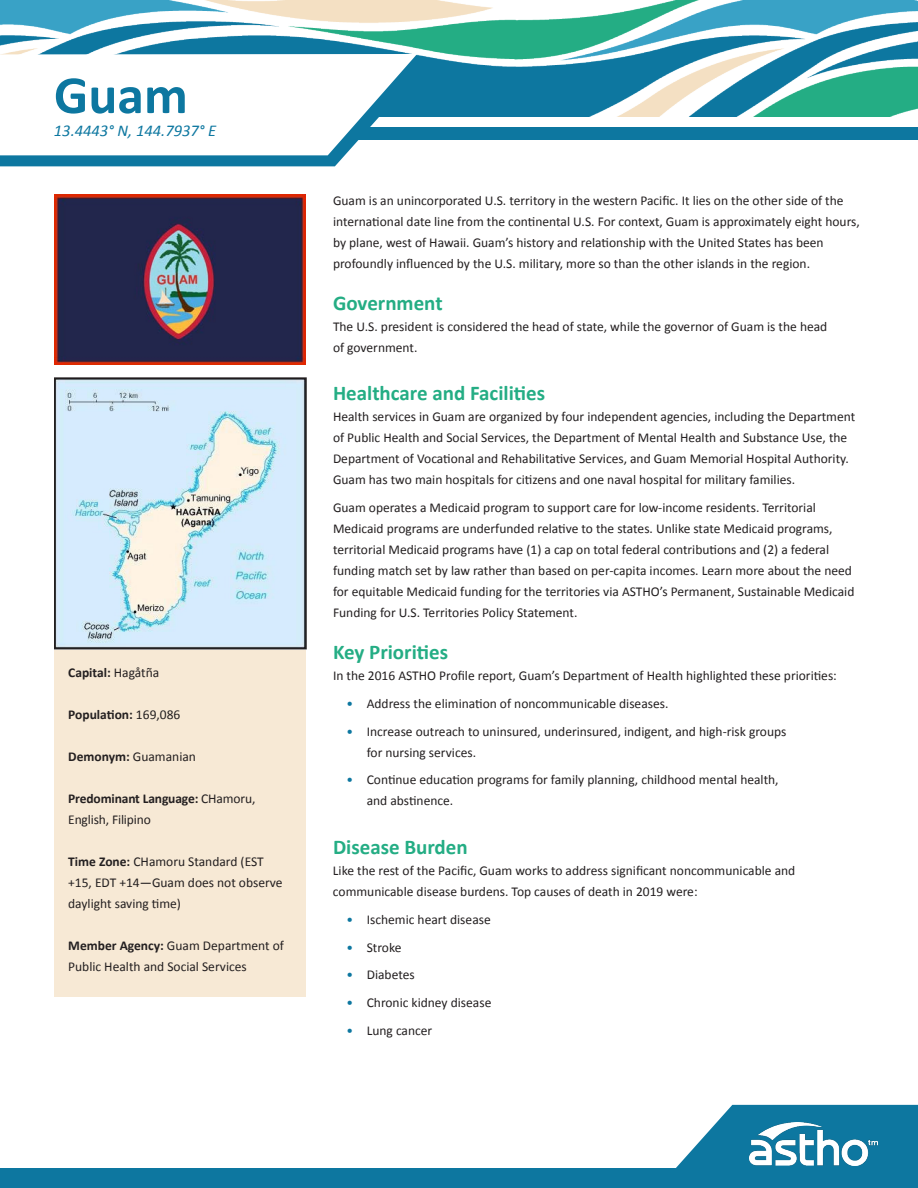
<style>
.page{position:relative;width:918px;height:1188px;background:#fff}
.page>*{position:absolute;margin:0;border:0;box-sizing:border-box;transform-origin:0 0}
.t1{font:700 54px "Calibri";color:#0d77a0}
.t2{font:700 21px "Calibri";color:#24ad84}
.Body_Copy{font:italic 16.5px "Calibri";color:#0d77a0}
.Body_Copy-2{font:13.5px/21px "Calibri";color:#231f20}
.Body_Copy-3{font:700 13.5px "Calibri";color:#231f20}
.s1{font-weight:400}
.s2{font-weight:700}
.s3{color:#0d77a0}
</style>
<div class="page">
<div style="left:54px;top:650px;width:252px;height:347px;background:#f7e9d5"></div>
<div style="left:275px;top:127px;width:643px;height:13px;background:#0d77a0"></div>
<img style="left:0;top:0;width:918px;height:117px">
<svg style="left:0;top:54px;width:426px;height:112px"></svg>
<img style="left:54px;top:194px;width:252px;height:170px">
<img style="left:57px;top:380px;width:247px;height:266px">
<div style="left:54px;top:377px;width:253px;height:272px;border:2px solid #231f20"></div>
<div style="left:0;top:1169px;width:918px;height:19px;background:#0d77a0"></div>
<svg style="left:658px;top:1105px;width:260px;height:64px"></svg>
<img style="left:749px;top:1122px;width:128px;height:44px">
<p class="t1" style="left:54px;top:57px;width:135px">Guam</p>
<p class="Body_Copy" style="left:54px;top:120px;width:164px">13.4443° N, 144.7937° E</p>
<p class="Body_Copy-3" style="left:68px;top:663px;width:93px">Capital: <span class="s1">Hagåtña</span></p>
<p class="Body_Copy-3" style="left:68px;top:705px;width:114px">Population: <span class="s1">169,086</span></p>
<p class="Body_Copy-2" style="left:68px;top:746px;width:129px"><span class="s2">Demonym:</span> Guamanian</p>
<p class="Body_Copy-2" style="left:68px;top:788px;width:189px"><span class="s2">Predominant Language:</span> CHamoru,<br>English, Filipino</p>
<p class="Body_Copy-2" style="left:68px;top:851px;width:216px"><span class="s2">Time Zone:</span> CHamoru Standard (EST +15, EDT +14—Guam does not observe daylight saving time)</p>
<p class="Body_Copy-2" style="left:68px;top:935px;width:217px"><span class="s2">Member Agency:</span> Guam Department of<br>Public Health and Social Services</p>
<p class="Body_Copy-2" style="left:333px;top:190px;width:528px">Guam is an unincorporated U.S. territory in the western Pacific. It lies on the other side of the international date line from the continental U.S. For context, Guam is approximately eight hours, by plane, west of Hawaii. Guam’s history and relationship with the United States has been profoundly influenced by the U.S. military, more so than the other islands in the region.</p>
<h2 class="t2" style="left:333px;top:288px;width:111px">Government</h2>
<h2 class="Body_Copy-2" style="left:333px;top:316px;width:496px">The U.S. president is considered the head of state, while the governor of Guam is the head of government.</h2>
<h2 class="t2" style="left:333px;top:378px;width:214px">Healthcare and Facilities</h2>
<h2 class="Body_Copy-2" style="left:333px;top:406px;width:524px">Health services in Guam are organized by four independent agencies, including the Department of Public Health and Social Services, the Department of Mental Health and Substance Use, the Department of Vocational and Rehabilitative Services, and Guam Memorial Hospital Authority.<br>Guam has two main hospitals for citizens and one naval hospital for military families.</h2>
<p class="Body_Copy-2" style="left:333px;top:497px;width:523px">Guam operates a Medicaid program to support care for low-income residents. Territorial Medicaid programs are underfunded relative to the states. Unlike state Medicaid programs, territorial Medicaid programs have (1) a cap on total federal contributions and (2) a federal funding match set by law rather than based on per-capita incomes. Learn more about the need for equitable Medicaid funding for the territories via ASTHO’s Permanent, Sustainable Medicaid Funding for U.S. Territories Policy Statement.</p>
<h2 class="t2" style="left:333px;top:637px;width:117px">Key Priorities</h2>
<h2 class="Body_Copy-2" style="left:333px;top:665px;width:505px">In the 2016 ASTHO Profile report, Guam’s Department of Health highlighted these priorities:</h2>
<p class="Body_Copy-2" style="left:346px;top:693px;width:324px"><span class="s3">•</span> Address the elimination of noncommunicable diseases.</p>
<p class="Body_Copy-2" style="left:367px;top:721px;width:421px;text-indent:-20px"><span class="s3">•</span> Increase outreach to uninsured, underinsured, indigent, and high-risk groups for nursing services.</p>
<p class="Body_Copy-2" style="left:367px;top:769px;width:413px;text-indent:-20px"><span class="s3">•</span> Continue education programs for family planning, childhood mental health, and abstinence.</p>
<h2 class="t2" style="left:333px;top:832px;width:136px">Disease Burden</h2>
<h2 class="Body_Copy-2" style="left:333px;top:860px;width:464px">Like the rest of the Pacific, Guam works to address significant noncommunicable and communicable disease burdens. Top causes of death in 2019 were:</h2>
<p class="Body_Copy-2" style="left:346px;top:909px;width:146px"><span class="s3">•</span> Ischemic heart disease</p>
<p class="Body_Copy-2" style="left:346px;top:937px;width:57px"><span class="s3">•</span> Stroke</p>
<p class="Body_Copy-2" style="left:346px;top:964px;width:70px"><span class="s3">•</span> Diabetes</p>
<p class="Body_Copy-2" style="left:346px;top:992px;width:146px"><span class="s3">•</span> Chronic kidney disease</p>
<p class="Body_Copy-2" style="left:346px;top:1020px;width:87px"><span class="s3">•</span> Lung cancer</p>
</div>
